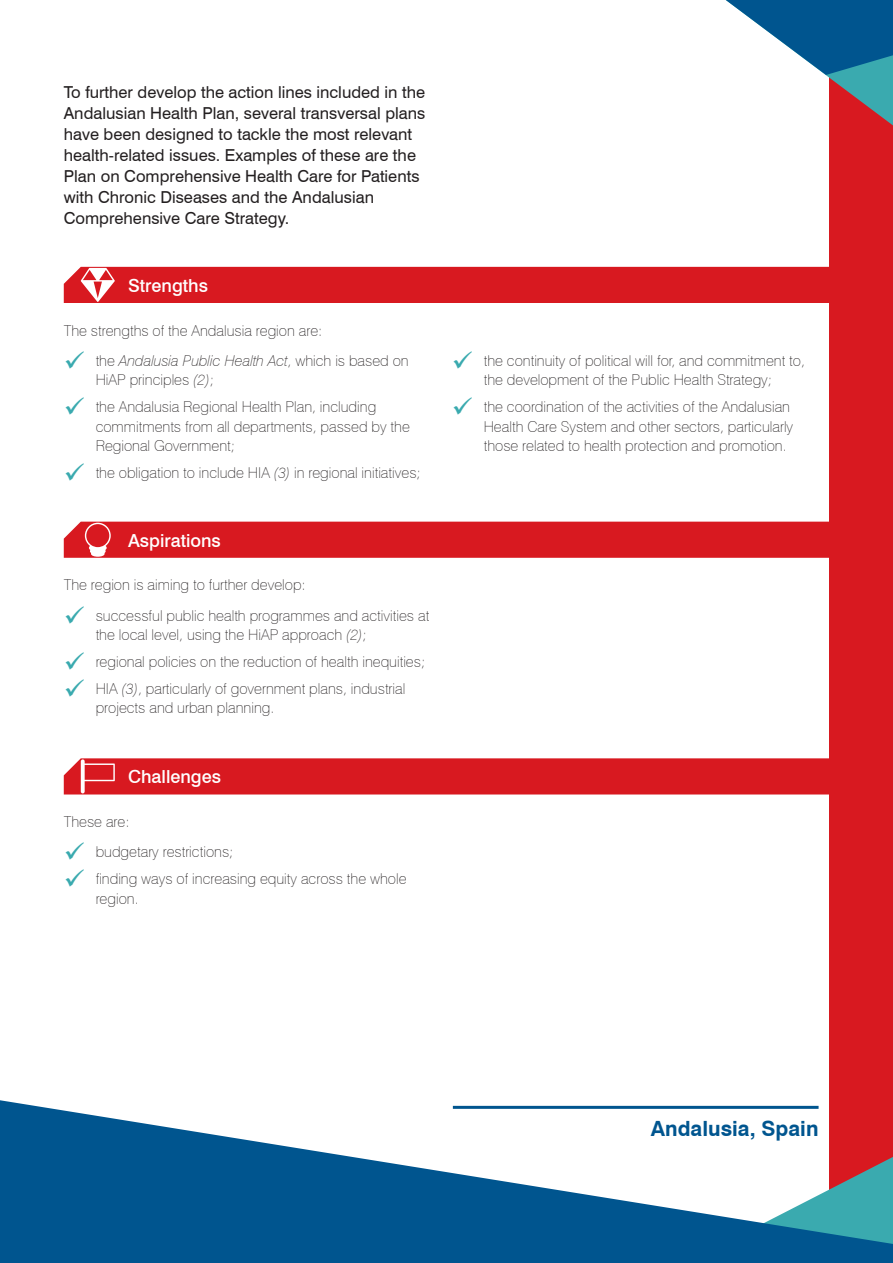
<style>
.page{position:relative;width:893px;height:1263px;background:#fff}
.page>*{position:absolute;margin:0;border:0;box-sizing:border-box;transform-origin:0 0}
.t1{font:700 21px "Swiss 721 BT";color:#00558f}
.t2{font:500 18px "Swiss 721 BT";color:#fff}
.t3{font:16.5px/21px "Swiss 721 BT";color:#231f20}
.t4{font:100 15px/19.5px "Swiss 721 BT";color:#231f20}
.s1{font-style:italic}
</style>
<div class="page">
<div style="left:829px;top:0;width:64px;height:1263px;background:#d81920"></div>
<svg style="left:726px;top:0;width:167px;height:125px"></svg>
<svg style="left:0;top:1100px;width:893px;height:163px;fill:#00558f"></svg>
<hr style="left:453px;top:1106px;width:366px;height:3px;background:#00558f">
<div style="left:64px;top:267px;width:765px;height:36px;background:#d81920"></div>
<div style="left:64px;top:522px;width:765px;height:36px;background:#d81920"></div>
<div style="left:64px;top:758px;width:765px;height:36px;background:#d81920"></div>
<p class="t3" style="left:64px;top:81px;width:363px">To further develop the action lines included in the Andalusian Health Plan, several transversal plans have been designed to tackle the most relevant health-related issues. Examples of these are the Plan on Comprehensive Health Care for Patients with Chronic Diseases and the Andalusian Comprehensive Care Strategy.</p>
<p class="t2" style="left:128px;top:274px;width:82px">Strengths</p>
<p class="t4" style="left:96px;top:315px;width:315px;line-height:30.2px;text-indent:-32px">The strengths of the Andalusia region are:<br>the <span class="s1">Andalusia Public Health Act</span>, which is based on</p>
<p class="t4" style="left:96px;top:366px;width:282px;line-height:27px">HiAP principles <span class="s1">(2)</span>;<br>the Andalusia Regional Health Plan, including</p>
<p class="t4" style="left:96px;top:416px;width:316px">commitments from all departments, passed by the<br>Regional Government;</p>
<p class="t4" style="left:96px;top:463px;width:327px">the obligation to include HIA <span class="s1">(3)</span> in regional initiatives;</p>
<p class="t2" style="left:128px;top:529px;width:94px">Aspirations</p>
<p class="t4" style="left:96px;top:570px;width:335px;line-height:30.2px;text-indent:-32px">The region is aiming to further develop:<br>successful public health programmes and activities at</p>
<p class="t4" style="left:96px;top:621px;width:331px;line-height:27px">the local level, using the HiAP approach <span class="s1">(2)</span>;<br>regional policies on the reduction of health inequities;<br>HIA <span class="s1">(3)</span>, particularly of government plans, industrial</p>
<p class="t4" style="left:96px;top:698px;width:180px">projects and urban planning.</p>
<p class="t2" style="left:128px;top:766px;width:95px">Challenges</p>
<p class="t4" style="left:96px;top:807px;width:139px;line-height:30.2px;text-indent:-32px">These are:<br>budgetary restrictions;</p>
<p class="t4" style="left:96px;top:869px;width:312px">finding ways of increasing equity across the whole region.</p>
<p class="t4" style="left:484px;top:351px;width:323px">the continuity of political will for, and commitment to, the development of the Public Health Strategy;</p>
<p class="t4" style="left:484px;top:397px;width:311px">the coordination of the activities of the Andalusian<br>Health Care System and other sectors, particularly those related to health protection and promotion.</p>
<h1 class="t1" style="left:651px;top:1116px;width:169px">Andalusia, Spain</h1>
</div>
